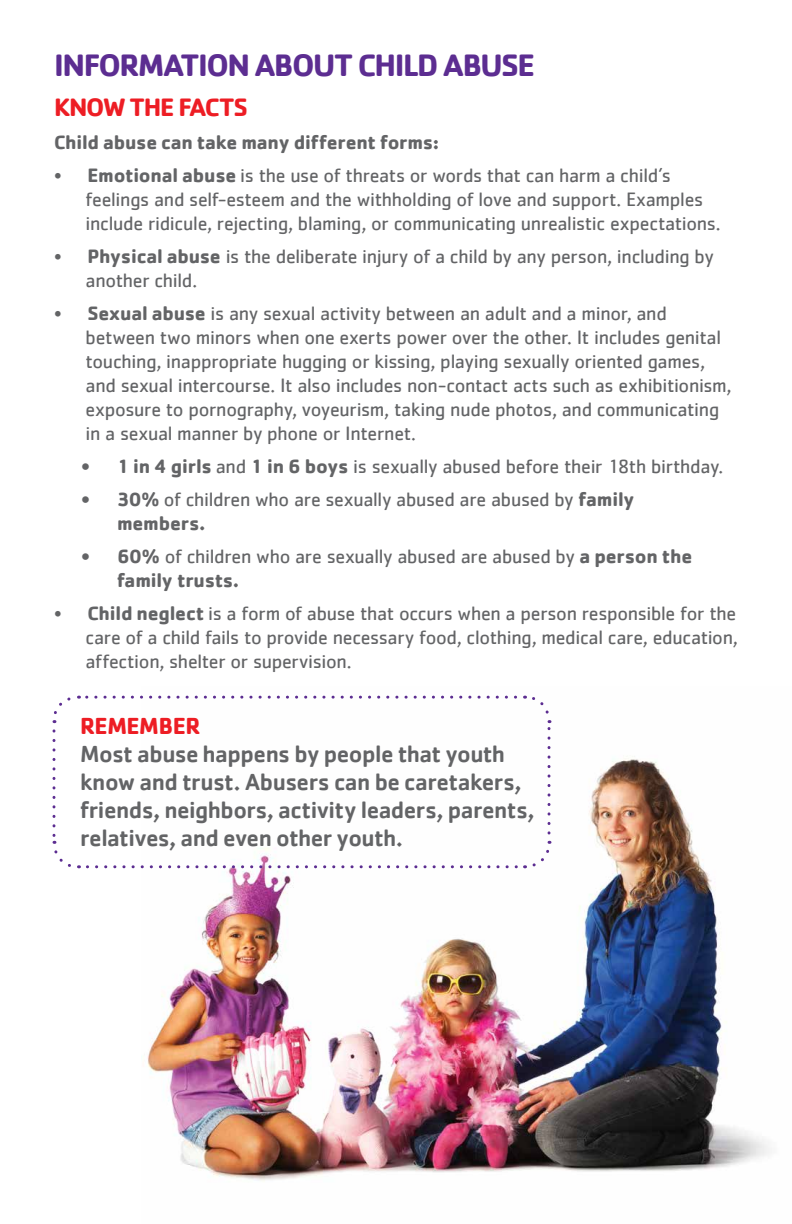
<style>
.page{position:relative;width:792px;height:1224px;background:#fff}
.page>*{position:absolute;margin:0;border:0;box-sizing:border-box;transform-origin:0 0}
.t1{font:700 32px "Cachet";letter-spacing:-.045em;color:#5c2d91}
.t2{font:700 26px "Cachet";letter-spacing:-.045em;color:#ed1d24}
.t3{font:500 24px/28px "Cachet";letter-spacing:-.02em;color:#636466}
.t4{font:700 24px "Cachet";letter-spacing:-.02em;color:#ed1d24}
.t5{font:20px/24px "Cachet";letter-spacing:-.015em;color:#636466}
.t6{font:700 20px "Cachet";letter-spacing:-.01em;color:#636466}
.s1{font-weight:700}
</style>
<div class="page">
<img style="left:147px;top:695px;width:623px;height:486px">
<svg style="left:52px;top:731px;width:27px;height:138px"></svg>
<svg style="left:87px;top:841px;width:465px;height:28px"></svg>
<svg style="left:525px;top:695px;width:26px;height:138px"></svg>
<svg style="left:52px;top:695px;width:464px;height:28px"></svg>
<h1 class="t1" style="left:54px;top:45px;width:483px">INFORMATION ABOUT CHILD ABUSE</h1>
<h2 class="t2" style="left:54px;top:91px;width:196px">KNOW THE FACTS</h2>
<p class="t6" style="left:54px;top:130px;width:387px">Child abuse can take many different forms:</p>
<p class="t5" style="left:86px;top:163px;width:637px;text-indent:-32px">• <span class="s1">Emotional abuse</span> is the use of threats or words that can harm a child’s feelings and self-esteem and the withholding of love and support. Examples include ridicule, rejecting, blaming, or communicating unrealistic expectations.</p>
<p class="t5" style="left:86px;top:244px;width:630px;text-indent:-32px">• <span class="s1">Physical abuse</span> is the deliberate injury of a child by any person, including by another child.</p>
<p class="t5" style="left:86px;top:301px;width:648px;text-indent:-32px">• <span class="s1">Sexual abuse</span> is any sexual activity between an adult and a minor, and between two minors when one exerts power over the other. It includes genital touching, inappropriate hugging or kissing, playing sexually oriented games, and sexual intercourse. It also includes non-contact acts such as exhibitionism, exposure to pornography, voyeurism, taking nude photos, and communicating in a sexual manner by phone or Internet.</p>
<p class="t5" style="left:81px;top:454px;width:644px"><span class="s1">• 1 in 4 girls</span> and <span class="s1">1 in 6 boys</span> is sexually abused before their 18th birthday.</p>
<p class="t5" style="left:117px;top:487px;width:519px;text-indent:-36px"><span class="s1">• 30%</span> of children who are sexually abused are abused by <span class="s1">family members.</span></p>
<p class="t5" style="left:117px;top:544px;width:577px;text-indent:-36px"><span class="s1">• 60%</span> of children who are sexually abused are abused by <span class="s1">a person the family trusts.</span></p>
<p class="t5" style="left:86px;top:601px;width:654px;text-align:justify;text-indent:-32px">• <span class="s1">Child neglect</span> is a form of abuse that occurs when a person responsible for the care of a child fails to provide necessary food, clothing, medical care, education, affection, shelter or supervision.</p>
<p class="t4" style="left:80px;top:711px;width:122px">REMEMBER</p>
<p class="t3" style="left:80px;top:740px;width:456px">Most abuse happens by people that youth know and trust. Abusers can be caretakers, friends, neighbors, activity leaders, parents, relatives, and even other youth.</p>
</div>
